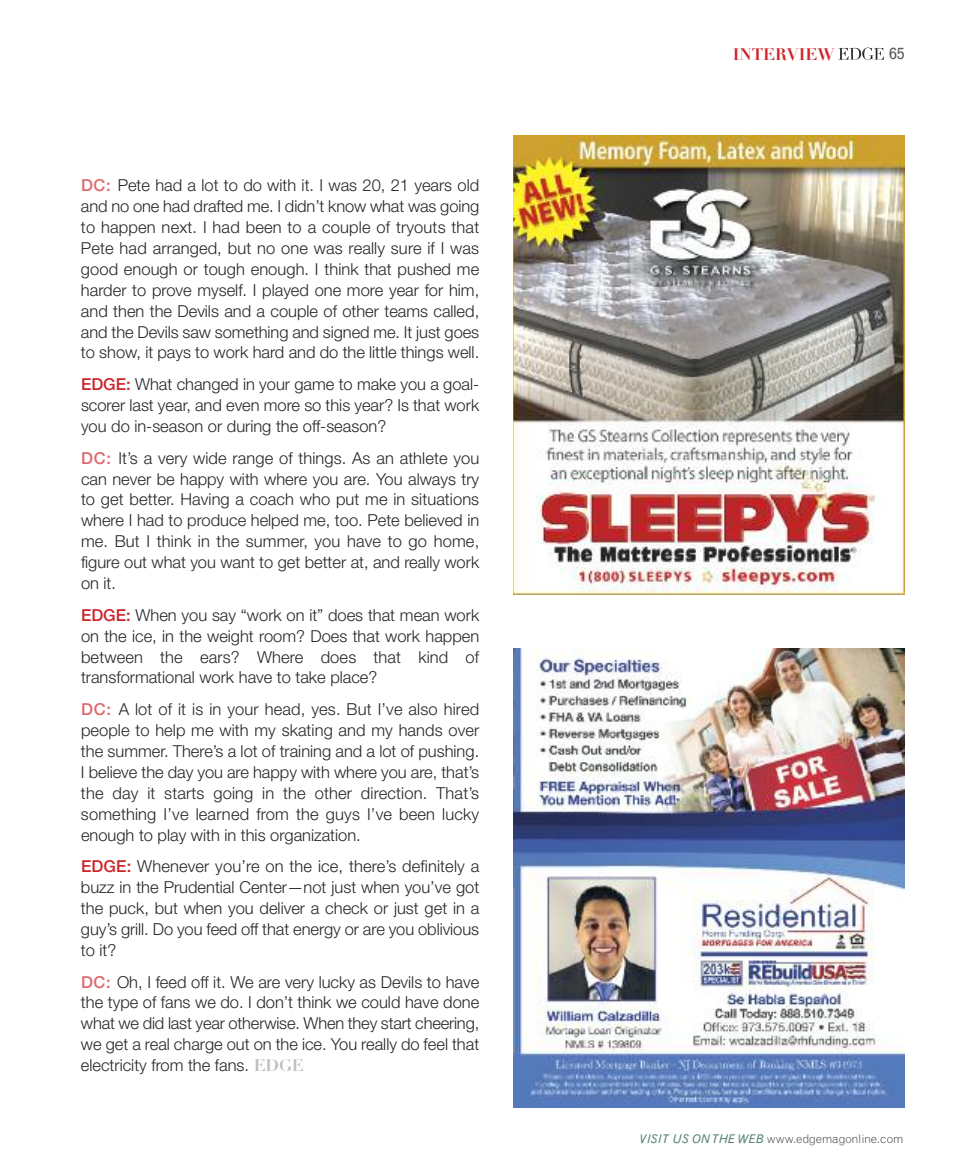
<style>
.page{position:relative;width:972px;height:1175px;background:#fff}
.page>*{position:absolute;margin:0;border:0;box-sizing:border-box;transform-origin:0 0}
.t1{font:300 16.5px/20.9px "Helvetica Neue";color:#272627;text-align:justify}
.t2{font:700 16.5px "Didot LH";color:#cc262b}
.t3{font:16.5px "Grotesque";color:#5d5c5d}
.t4{font:300 12px "Grotesque";letter-spacing:-.015em;color:#272627}
.s1{font-weight:500;color:#dc6a6d}
.s2{font-weight:500;color:#cc262b}
.s3{font-family:"Didot LH";font-weight:700;color:#bebebe}
.s4{font-weight:400;font-style:italic;color:#588670}
</style>
<div class="page">
<svg style="left:838px;top:48px;width:46px;height:12px"></svg>
<img style="left:513px;top:135px;width:391px;height:459px">
<img style="left:513px;top:648px;width:391px;height:459px">
<p class="t1" style="left:81px;top:176px;width:400px"><span class="s1">DC:</span> Pete had a lot to do with it. I was 20, 21 years old and no one had drafted me. I didn’t know what was going to happen next. I had been to a couple of tryouts that Pete had arranged, but no one was really sure if I was good enough or tough enough. I think that pushed me harder to prove myself. I played one more year for him, and then the Devils and a couple of other teams called, and the Devils saw something and signed me. It just goes to show, it pays to work hard and do the little things well.</p>
<p class="t1" style="left:81px;top:375px;width:400px"><span class="s2">EDGE:</span> What changed in your game to make you a goal&shy;scorer last year, and even more so this year? Is that work you do in-season or during the off-season?</p>
<p class="t1" style="left:81px;top:449px;width:400px"><span class="s1">DC:</span> It’s a very wide range of things. As an athlete you can never be happy with where you are. You always try to get better. Having a coach who put me in situations where I had to produce helped me, too. Pete believed in me. But I think in the summer, you have to go home, figure out what you want to get better at, and really work on it.</p>
<p class="t1" style="left:81px;top:606px;width:400px"><span class="s2">EDGE:</span> When you say “work on it” does that mean work on the ice, in the weight room? Does that work happen between the ears? Where does that kind of transformational work have to take place?</p>
<p class="t1" style="left:81px;top:700px;width:400px"><span class="s1">DC:</span> A lot of it is in your head, yes. But I’ve also hired people to help me with my skating and my hands over the summer. There’s a lot of training and a lot of pushing.<br>I believe the day you are happy with where you are, that’s the day it starts going in the other direction. That’s something I’ve learned from the guys I’ve been lucky enough to play with in this organization.</p>
<p class="t1" style="left:81px;top:857px;width:400px"><span class="s2">EDGE:</span> Whenever you’re on the ice, there’s definitely a buzz in the Prudential Center—not just when you’ve got the puck, but when you deliver a check or just get in a guy’s grill. Do you feed off that energy or are you oblivious to it?</p>
<p class="t1" style="left:81px;top:972px;width:400px"><span class="s1">DC:</span> Oh, I feed off it. We are very lucky as Devils to have the type of fans we do. I don’t think we could have done what we did last year otherwise. When they start cheering, we get a real charge out on the ice. You really do feel that electricity from the fans. <span class="s3">EDGE</span></p>
<p class="t2" style="left:733px;top:48px;width:103px">INTERVIEW</p>
<p class="t3" style="left:889px;top:48px;width:17px">65</p>
<p class="t4" style="left:639px;top:1134px;width:266px"><span class="s4">VISIT US ONTHE WEB</span> www.edgemagonline.com</p>
</div>
